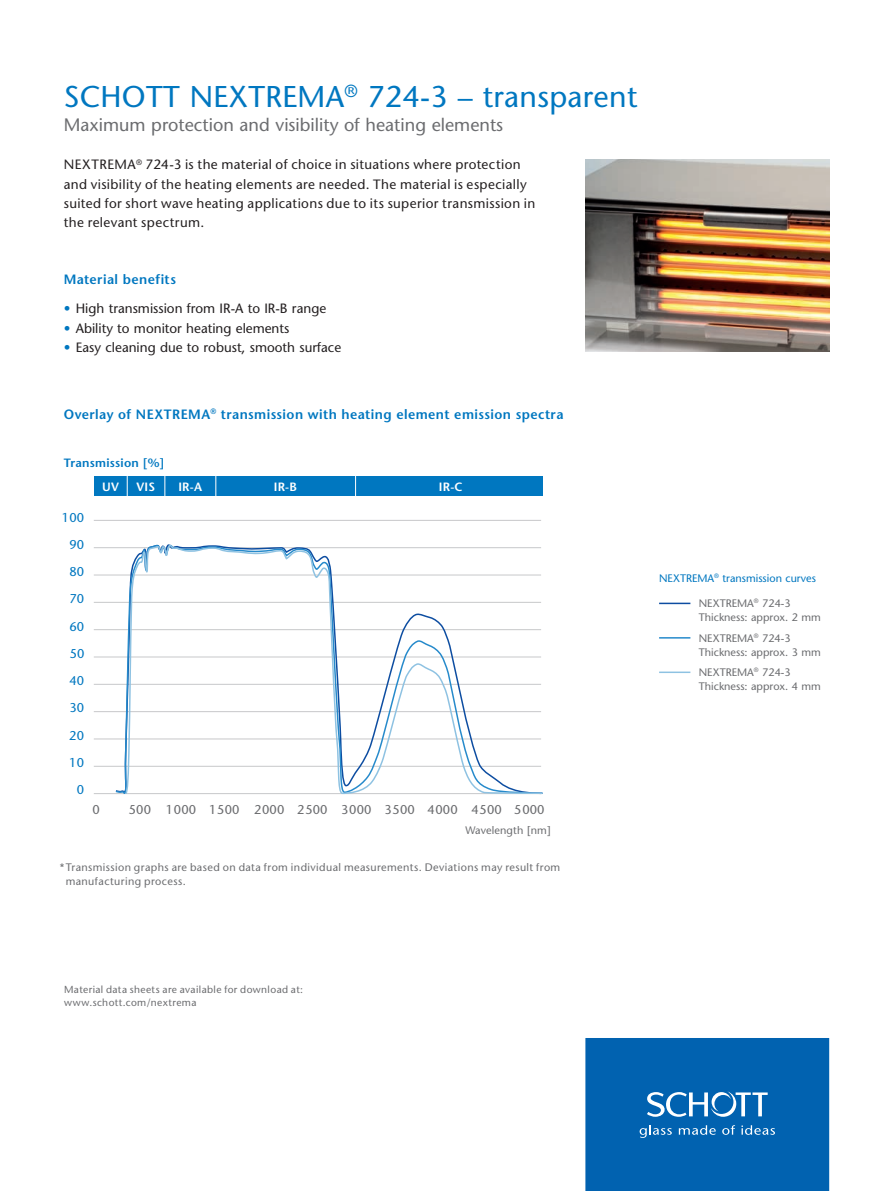
<style>
.page{position:relative;width:893px;height:1191px;background:#fff}
.page>*{position:absolute;margin:0;border:0;box-sizing:border-box;transform-origin:0 0}
.t1{font:500 30px "Stone Sans Std";letter-spacing:.01em;color:#0077c0}
.t2{font:500 18px "Stone Sans Std";color:#6c6d70}
.t3{font:500 13.5px/19.2px "Stone Sans Std";letter-spacing:.025em;color:#231f20}
.t4{font:500 13.5px "Stone Sans Std";color:#231f20}
.t5{font:600 13.5px "Stone Sans Std";letter-spacing:.03em;color:#0077c0}
.t6{font:500 12.75px "Stone Sans Std";letter-spacing:.01em;color:#6c6d70}
.t7{font:500 12.75px "Stone Sans Std";letter-spacing:.01em;color:#0077c0}
.t8{font:600 12px "Stone Sans Std";letter-spacing:.02em;color:#fff}
.t9{font:600 12px "Stone Sans Std";letter-spacing:.02em;color:#0077c0}
.t10{font:500 10.8px/14.2px "Stone Sans Std";letter-spacing:.025em;color:#6c6d70}
.t11{font:500 10.8px/14.2px "Stone Sans Std";color:#6c6d70}
.t12{font:500 10.8px "Stone Sans Std";color:#0077c0}
.t13{font:500 10.2px/13.4px "Stone Sans Std";letter-spacing:.035em;color:#6c6d70}
.s1{color:#0077c0}
</style>
<div class="page">
<div style="left:585px;top:1038px;width:244px;height:153px;background:#0162b0"></div>
<img style="left:585px;top:159px;width:244px;height:192px">
<hr style="left:94px;top:738px;width:447px;height:1px;background:#c7c8ca">
<hr style="left:94px;top:766px;width:447px;height:1px;background:#c7c8ca">
<hr style="left:94px;top:684px;width:447px;height:1px;background:#c7c8ca">
<hr style="left:94px;top:656px;width:447px;height:1px;background:#c7c8ca">
<hr style="left:94px;top:711px;width:447px;height:1px;background:#c7c8ca">
<hr style="left:94px;top:629px;width:447px;height:1px;background:#c7c8ca">
<hr style="left:94px;top:602px;width:447px;height:1px;background:#c7c8ca">
<hr style="left:94px;top:574px;width:447px;height:1px;background:#c7c8ca">
<hr style="left:94px;top:547px;width:447px;height:1px;background:#c7c8ca">
<hr style="left:94px;top:520px;width:447px;height:1px;background:#c7c8ca">
<hr style="left:94px;top:793px;width:447px;height:1px;background:#c7c8ca">
<hr style="left:659px;top:637px;width:31px;height:1px;background:#268acb">
<hr style="left:659px;top:602px;width:31px;height:2px;background:#0d4da1">
<hr style="left:659px;top:671px;width:31px;height:2px;background:#8ec2e2">
<div style="left:94px;top:476px;width:448px;height:19px;background:#0077c0"></div>
<hr style="left:127px;top:469px;width:1px;height:35px;background:#fff">
<hr style="left:164px;top:469px;width:1px;height:35px;background:#fff">
<hr style="left:215px;top:469px;width:1px;height:35px;background:#fff">
<hr style="left:355px;top:469px;width:1px;height:35px;background:#fff">
<svg style="left:124px;top:544px;width:419px;height:251px"></svg>
<h1 class="t1" style="left:64px;top:79px;width:575px">SCHOTT NEXTREMA<sup>®</sup> 724-3 – transparent</h1>
<h2 class="t2" style="left:64px;top:114px;width:441px">Maximum protection and visibility of heating elements</h2>
<p class="t3" style="left:64px;top:155px;width:473px">NEXTREMA<sup>®</sup> 724-3 is the material of choice in situations where protection and visibility of the heating elements are needed. The material is especially suited for short wave heating applications due to its superior transmission in the relevant spectrum.</p>
<p class="t5" style="left:64px;top:271px;width:114px">Material benefits</p>
<p class="t4" style="left:64px;top:301px;width:264px"><span class="s1">•</span> High transmission from IR-A to IR-B range</p>
<p class="t4" style="left:64px;top:320px;width:227px"><span class="s1">•</span> Ability to monitor heating elements</p>
<p class="t4" style="left:64px;top:339px;width:279px"><span class="s1">•</span> Easy cleaning due to robust, smooth surface</p>
<p class="t5" style="left:64px;top:406px;width:501px">Overlay of NEXTREMA<sup>®</sup> transmission with heating element emission spectra</p>
<p class="t9" style="left:64px;top:456px;width:102px">Transmission [%]</p>
<p class="t7" style="left:62px;top:509px;width:24px">100</p>
<p class="t7" style="left:69px;top:537px;width:16px">90</p>
<p class="t7" style="left:69px;top:564px;width:16px">80</p>
<p class="t7" style="left:69px;top:591px;width:16px">70</p>
<p class="t7" style="left:69px;top:618px;width:16px">60</p>
<p class="t7" style="left:70px;top:646px;width:16px">50</p>
<p class="t7" style="left:69px;top:673px;width:16px">40</p>
<p class="t7" style="left:69px;top:700px;width:16px">30</p>
<p class="t7" style="left:69px;top:727px;width:16px">20</p>
<p class="t7" style="left:69px;top:754px;width:16px">10</p>
<p class="t7" style="left:77px;top:782px;width:9px">0</p>
<p class="t8" style="left:102px;top:479px;width:18px">UV</p>
<p class="t8" style="left:137px;top:479px;width:20px">VIS</p>
<p class="t8" style="left:178px;top:479px;width:25px">IR-A</p>
<p class="t8" style="left:274px;top:479px;width:25px">IR-B</p>
<p class="t8" style="left:439px;top:479px;width:25px">IR-C</p>
<p class="t6" style="left:93px;top:802px;width:9px">0</p>
<p class="t6" style="left:129px;top:802px;width:417px">500 1000 1500 2000 2500 3000 3500 4000 4500 5000</p>
<p class="t10" style="left:465px;top:823px;width:87px">Wavelength [nm]</p>
<p class="t10" style="left:66px;top:859px;width:496px;text-indent:-6px">*Transmission graphs are based on data from individual measurements. Deviations may result from manufacturing process.</p>
<p class="t12" style="left:659px;top:571px;width:158px">NEXTREMA<sup>®</sup> transmission curves</p>
<p class="t11" style="left:699px;top:596px;width:124px">NEXTREMA<sup>®</sup> 724-3<br>Thickness: approx. 2 mm</p>
<p class="t11" style="left:699px;top:630px;width:124px">NEXTREMA<sup>®</sup> 724-3<br>Thickness: approx. 3 mm</p>
<p class="t11" style="left:699px;top:665px;width:124px">NEXTREMA<sup>®</sup> 724-3<br>Thickness: approx. 4 mm</p>
<p class="t13" style="left:64px;top:982px;width:241px">Material data sheets are available for download at: www.schott.com/nextrema</p>
</div>
